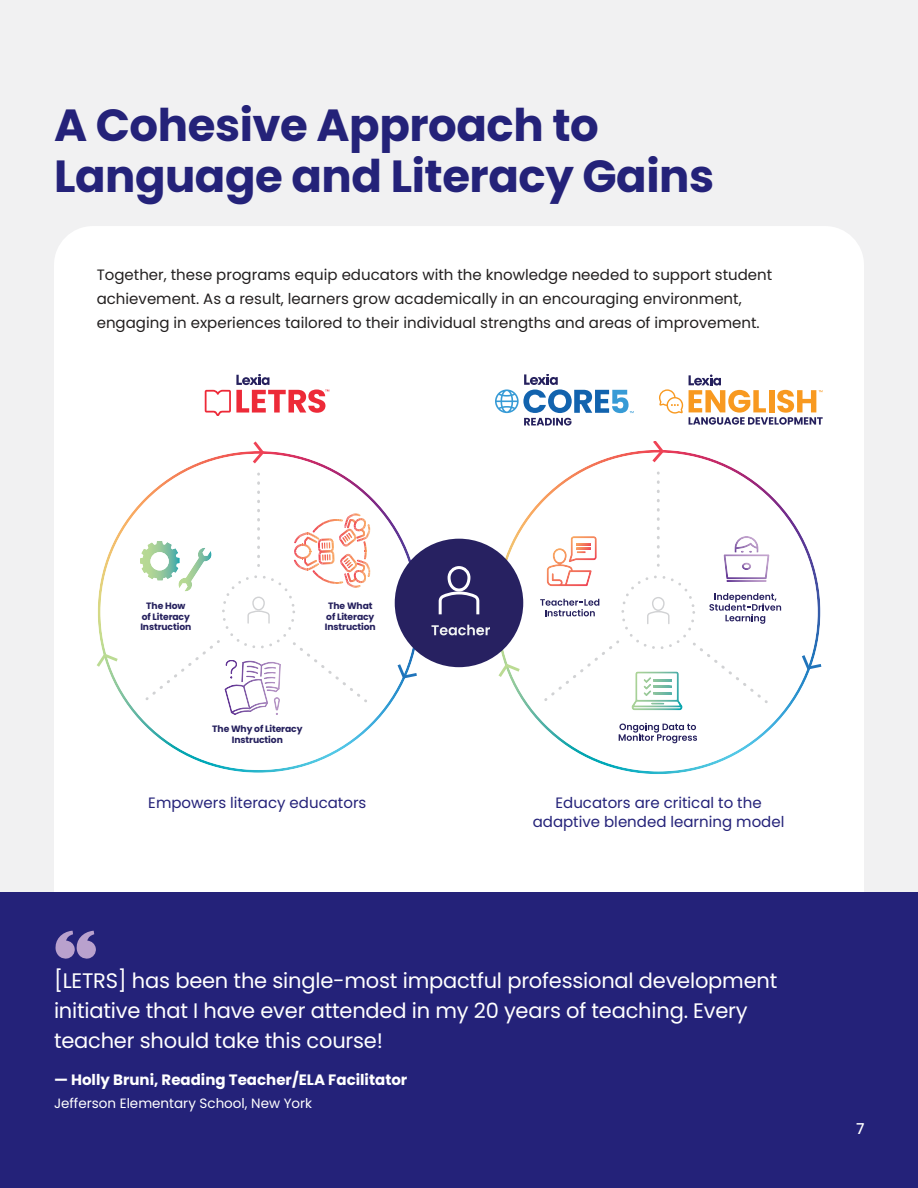
<style>
.page{position:relative;width:918px;height:1188px;background:#f1f1f2}
.page>*{position:absolute;margin:0;border:0;box-sizing:border-box;transform-origin:0 0}
.t1{font:700 45px/51px "Poppins";letter-spacing:-.01em;color:#242279}
.t2{font:21px/30px "Poppins";letter-spacing:-.01em;color:#fff}
.t3{font:15px/24px "Poppins";color:#221f1f}
.t4{font:15px/19.5px "Poppins";color:#242279;text-align:center}
.t5{font:700 15px "Poppins";color:#fff}
.t6{font:500 15px "Poppins";color:#fff}
.t7{font:13.5px "Poppins";color:#fff}
.t8{font:700 9.15px/10.6px "Poppins";letter-spacing:-.01em;color:#25205d;text-align:center}
</style>
<div class="page">
<div style="left:54px;top:226px;width:810px;height:882px;background:#fff;border-radius:39px"></div>
<div style="left:0;top:893px;width:918px;height:295px;background:#242279"></div>
<svg style="left:55px;top:931px;width:41px;height:28px"></svg>
<img style="left:98px;top:484px;width:315px;height:289px">
<svg style="left:257px;top:474px;width:3px;height:83px"></svg>
<svg style="left:294px;top:642px;width:72px;height:60px"></svg>
<svg style="left:147px;top:640px;width:72px;height:60px"></svg>
<svg style="left:395px;top:661px;width:22px;height:19px"></svg>
<svg style="left:96px;top:652px;width:25px;height:18px"></svg>
<svg style="left:250px;top:441px;width:16px;height:23px"></svg>
<img style="left:178px;top:548px;width:34px;height:44px">
<img style="left:140px;top:541px;width:40px;height:40px">
<div style="left:222px;top:575px;width:73px;height:74px;border:3px dashed #d1d2d4;border-radius:50%"></div>
<img style="left:496px;top:483px;width:319px;height:291px">
<svg style="left:657px;top:473px;width:3px;height:83px"></svg>
<svg style="left:694px;top:643px;width:73px;height:60px"></svg>
<svg style="left:545px;top:640px;width:74px;height:61px"></svg>
<svg style="left:799px;top:652px;width:22px;height:19px"></svg>
<svg style="left:496px;top:662px;width:27px;height:18px"></svg>
<svg style="left:649px;top:441px;width:17px;height:22px"></svg>
<div style="left:652px;top:597px;width:13px;height:14px;border:1px solid #d1d2d4;border-radius:6px"></div>
<svg style="left:646px;top:610px;width:24px;height:15px"></svg>
<div style="left:621px;top:575px;width:74px;height:74px;border:3px dashed #d1d2d4;border-radius:50%"></div>
<svg style="left:659px;top:389px;width:24px;height:25px"></svg>
<svg style="left:689px;top:374px;width:134px;height:51px"></svg>
<svg style="left:495px;top:374px;width:139px;height:52px"></svg>
<svg style="left:205px;top:374px;width:124px;height:42px"></svg>
<div style="left:395px;top:539px;width:128px;height:128px;background:#272161;border-radius:50%"></div>
<div style="left:448px;top:566px;width:22px;height:26px;border:3px solid #fff;border-radius:10px"></div>
<svg style="left:431px;top:590px;width:59px;height:45px"></svg>
<h1 class="t1" style="left:54px;top:101px;width:662px">A Cohesive Approach to<br>Language and Literacy Gains</h1>
<p class="t3" style="left:97px;top:263px;width:677px">Together, these programs equip educators with the knowledge needed to support student achievement. As a result, learners grow academically in an encouraging environment, engaging in experiences tailored to their individual strengths and areas of improvement.</p>
<p class="t8" style="left:140px;top:601px;width:52px">The How<br>of Literacy<br>Instruction</p>
<p class="t8" style="left:325px;top:601px;width:52px">The What of Literacy<br>Instruction</p>
<p class="t8" style="left:212px;top:725px;width:92px">The Why of Literacy<br>Instruction</p>
<p class="t4" style="left:148px;top:793px;width:220px">Empowers literacy educators</p>
<p class="t4" style="left:533px;top:793px;width:253px">Educators are critical to the adaptive blended learning model</p>
<h2 class="t2" style="left:54px;top:966px;width:725px">[LETRS] has been the single-most impactful professional development initiative that I have ever attended in my 20 years of teaching. Every teacher should take this course!</h2>
<p class="t5" style="left:54px;top:1071px;width:355px">— Holly Bruni, Reading Teacher/ELA Facilitator</p>
<p class="t7" style="left:54px;top:1095px;width:260px">Jefferson Elementary School, New York</p>
<p class="t6" style="left:856px;top:1120px;width:10px">7</p>
</div>
